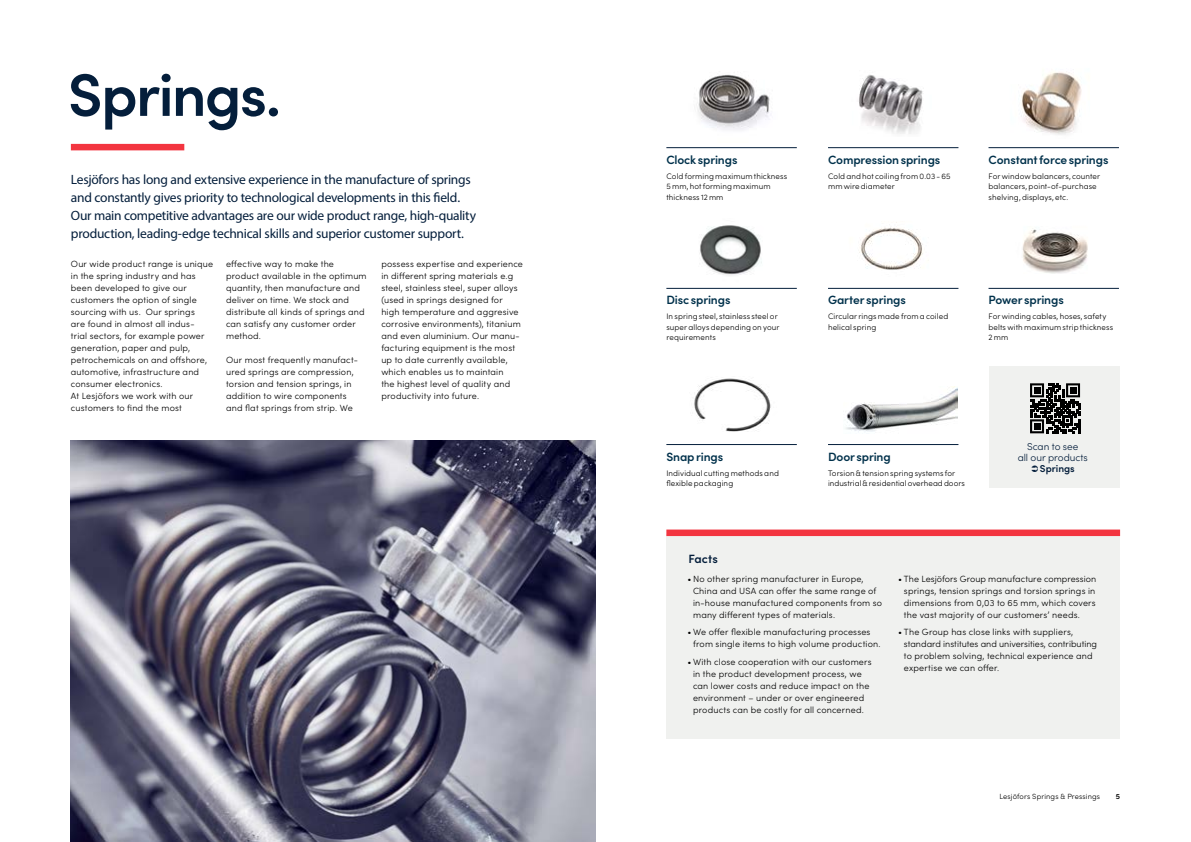
<style>
.page{position:relative;width:1191px;height:842px;background:#fff}
.page>*{position:absolute;margin:0;border:0;box-sizing:border-box;transform-origin:0 0}
.t1{font:600 60px "Sofia Pro";letter-spacing:-.03em;color:#041e3b}
.t2{font:13.5px/18px "Myriad Pro";letter-spacing:-.02em;color:#041e3b}
.t3{font:600 12px "Sofia Pro";letter-spacing:-.01em;color:#00314b}
.t4{font:600 12px "Sofia Pro";color:#041e3b}
.t5{font:300 10px/11px "Sofia Pro";letter-spacing:-.005em;color:#041e3b;text-align:center}
.t6{font:600 10px "Sofia Pro";color:#041e3b}
.t7{font:300 9px/12px "Sofia Pro";letter-spacing:.02em;color:#000}
.t8{font:300 8px/10.5px "Sofia Pro";letter-spacing:.015em;color:#000}
.t9{font:300 7.5px "Sofia Pro";letter-spacing:.015em;color:#000}
.t10{font:600 7.5px "Sofia Pro";color:#000}
</style>
<div class="page">
<div style="left:71px;top:144px;width:113px;height:6px;background:#f33540"></div>
<img style="left:71px;top:440px;width:524px;height:402px">
<div style="left:666px;top:534px;width:454px;height:204px;background:#f0f1ef"></div>
<div style="left:666px;top:529px;width:454px;height:7px;background:#f33540"></div>
<img style="left:697px;top:74px;width:73px;height:56px">
<img style="left:699px;top:225px;width:63px;height:51px">
<img style="left:694px;top:378px;width:77px;height:54px">
<img style="left:859px;top:75px;width:64px;height:59px">
<img style="left:859px;top:222px;width:64px;height:48px">
<img style="left:1021px;top:72px;width:61px;height:63px">
<img style="left:1022px;top:228px;width:66px;height:46px">
<hr style="left:666px;top:147px;width:131px;height:1px;background:#041e3b">
<hr style="left:666px;top:288px;width:131px;height:1px;background:#041e3b">
<hr style="left:666px;top:444px;width:131px;height:1px;background:#041e3b">
<hr style="left:828px;top:147px;width:130px;height:1px;background:#041e3b">
<hr style="left:828px;top:288px;width:130px;height:1px;background:#041e3b">
<hr style="left:828px;top:444px;width:130px;height:1px;background:#041e3b">
<hr style="left:988px;top:147px;width:131px;height:1px;background:#041e3b">
<hr style="left:988px;top:288px;width:131px;height:1px;background:#041e3b">
<div style="left:989px;top:366px;width:131px;height:122px;background:#f0f1ef"></div>
<svg style="left:1030px;top:384px;width:51px;height:50px"></svg>
<svg style="left:1030px;top:383px;width:50px;height:50px"></svg>
<img style="left:845px;top:386px;width:112px;height:46px">
<h1 class="t1" style="left:68px;top:50px;width:215px">Springs.</h1>
<p class="t2" style="left:71px;top:171px;width:407px">Lesjöfors has long and extensive experience in the manufacture of springs and constantly gives priority to technological developments in this field.<br>Our main competitive advantages are our wide product range, high-quality production, leading-edge technical skills and superior customer support.</p>
<p class="t7" style="left:71px;top:258px;width:144px">Our wide product range is unique in the spring industry and has been developed to give our customers the option of single sourcing with us. Our springs<br>are found in almost all indus-<br>trial sectors, for example power generation, paper and pulp, petrochemicals on and offshore, automotive, infrastructure and consumer electronics.<br>At Lesjöfors we work with our customers to find the most</p>
<p class="t7" style="left:226px;top:258px;width:142px">effective way to make the product available in the optimum quantity, then manufacture and deliver on time. We stock and distribute all kinds of springs and can satisfy any customer order method.</p>
<p class="t7" style="left:226px;top:354px;width:133px">Our most frequently manufact&shy;ured springs are compression, torsion and tension springs, in addition to wire components and flat springs from strip. We</p>
<p class="t7" style="left:381px;top:258px;width:143px">possess expertise and experience in different spring materials e.g steel, stainless steel, super alloys (used in springs designed for high temperature and aggresive corrosive environments), titanium and even aluminium. Our manu&shy;facturing equipment is the most up to date currently available, which enables us to maintain<br>the highest level of quality and productivity into future.</p>
<h3 class="t3" style="left:666px;top:151px;width:73px">Clock springs</h3>
<h3 class="t3" style="left:828px;top:151px;width:114px">Compression springs</h3>
<h3 class="t3" style="left:988px;top:151px;width:121px">Constant force springs</h3>
<p class="t8" style="left:666px;top:170px;width:122px">Cold forming maximum thickness<br>5 mm, hot forming maximum thickness 12 mm</p>
<p class="t8" style="left:828px;top:170px;width:124px">Cold and hot coiling from 0.03 - 65 mm wire diameter</p>
<p class="t8" style="left:988px;top:170px;width:113px">For window balancers, counter balancers, point-of-purchase shelving, displays, etc.</p>
<h3 class="t3" style="left:666px;top:291px;width:66px">Disc springs</h3>
<h3 class="t3" style="left:828px;top:291px;width:79px">Garter springs</h3>
<h3 class="t3" style="left:988px;top:291px;width:77px">Power springs</h3>
<p class="t8" style="left:666px;top:311px;width:115px">In spring steel, stainless steel or super alloys depending on your requirements</p>
<p class="t8" style="left:828px;top:311px;width:122px">Circular rings made from a coiled helical spring</p>
<p class="t8" style="left:988px;top:311px;width:126px">For winding cables, hoses, safety belts with maximum strip thickness<br>2 mm</p>
<h3 class="t3" style="left:666px;top:447px;width:58px">Snap rings</h3>
<p class="t8" style="left:666px;top:467px;width:114px">Individual cutting methods and flexible packaging</p>
<h3 class="t3" style="left:828px;top:447px;width:64px">Door spring</h3>
<p class="t8" style="left:828px;top:467px;width:138px">Torsion &amp; tension spring systems for industrial &amp; residential overhead doors</p>
<p class="t5" style="left:1017px;top:441px;width:72px">Scan to see<br>all our products</p>
<p class="t6" style="left:1040px;top:461px;width:36px">Springs</p>
<h3 class="t4" style="left:688px;top:550px;width:31px">Facts</h3>
<p class="t7" style="left:693px;top:572px;width:190px;text-indent:-6px">• No other spring manufacturer in Europe, China and USA can offer the same range of in-house manufactured components from so many different types of materials.</p>
<p class="t7" style="left:693px;top:626px;width:189px;text-indent:-6px">• We offer flexible manufacturing processes from single items to high volume production.</p>
<p class="t7" style="left:687px;top:655px;width:186px;text-align:center">• With close cooperation with our customers in the product development process, we can lower costs and reduce impact on the environment – under or over engineered products can be costly for all concerned.</p>
<p class="t7" style="left:904px;top:572px;width:194px;text-align:justify;text-indent:-6px">• The Lesjöfors Group manufacture compression springs, tension springs and torsion springs in dimensions from 0,03 to 65 mm, which covers the vast majority of our customers’ needs.</p>
<p class="t7" style="left:904px;top:626px;width:195px;text-indent:-6px">• The Group has close links with suppliers, standard institutes and universities, contributing to problem solving, technical experience and expertise we can offer.</p>
<p class="t9" style="left:999px;top:791px;width:102px">Lesjöfors Springs &amp; Pressings</p>
<p class="t10" style="left:1115px;top:791px;width:6px">5</p>
</div>
